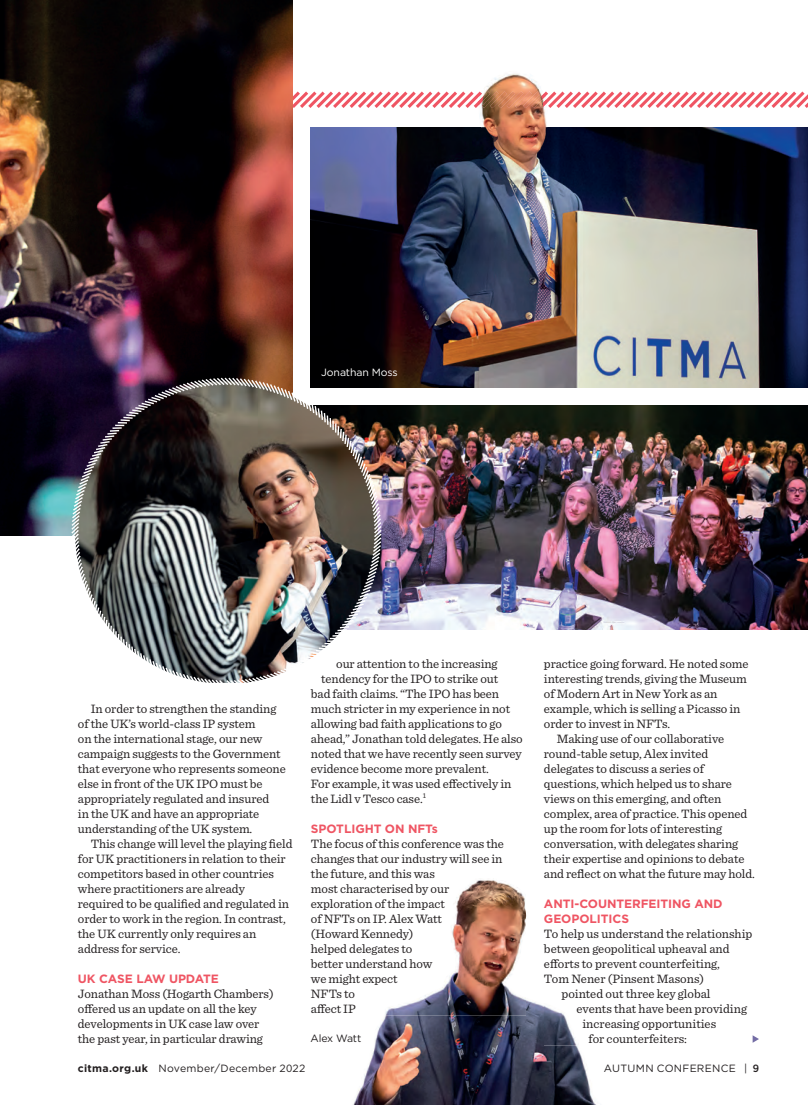
<style>
.page{position:relative;width:808px;height:1105px;background:#fff}
.page>*{position:absolute;margin:0;border:0;box-sizing:border-box;transform-origin:0 0}
.t1{font:12.75px/15px "Sentinel";letter-spacing:-.005em;color:#231f20}
.t2{font:700 12px/15px "Gotham";letter-spacing:-.005em;color:#ef5563}
.t3{font:10.5px "Gotham";letter-spacing:.025em;color:#231f20}
.t4{font:10.5px "Gotham";letter-spacing:-.01em;color:#fff}
.t5{font:10.5px "Gotham";letter-spacing:-.015em;color:#231f20}
.s1{font-weight:700}
.s2{font-weight:500}
</style>
<div class="page">
<svg style="left:293px;top:91px;width:514px;height:17px"></svg>
<img style="left:0;top:0;width:293px;height:535px">
<img style="left:353px;top:998px;width:243px;height:107px">
<img style="left:525px;top:909px;width:2px;height:19px">
<img style="left:383px;top:880px;width:142px;height:135px">
<img style="left:543px;top:1003px;width:36px;height:42px">
<img style="left:311px;top:127px;width:496px;height:260px">
<svg style="left:752px;top:1035px;width:6px;height:7px"></svg>
<img style="left:383px;top:406px;width:424px;height:223px">
<img style="left:70px;top:376px;width:313px;height:307px">
<img style="left:480px;top:73px;width:67px;height:54px">
<img style="left:477px;top:91px;width:69px;height:17px">
<img style="left:481px;top:127px;width:66px;height:23px">
<p class="t4" style="left:321px;top:369px;width:78px">Jonathan Moss</p>
<p class="t1" style="left:78px;top:701px;width:209px;text-indent:13px">In order to strengthen the standing of the UK’s world‑class IP system<br>on the international stage, our new campaign suggests to the Government that everyone who represents someone else in front of the UK IPO must be appropriately regulated and insured<br>in the UK and have an appropriate understanding of the UK system.</p>
<p class="t1" style="left:78px;top:836px;width:216px;text-indent:13px">This change will level the playing field for UK practitioners in relation to their competitors based in other countries where practitioners are already required to be qualified and regulated in order to work in the region. In contrast, the UK currently only requires an address for service.</p>
<p class="t2" style="left:78px;top:972px;width:142px">UK CASE LAW UPDATE</p>
<p class="t1" style="left:78px;top:986px;width:197px">Jonathan Moss (Hogarth Chambers) offered us an update on all the key developments in UK case law over the past year, in particular drawing</p>
<p class="t1" style="left:336px;top:656px;width:163px">our attention to the increasing</p>
<p class="t1" style="left:321px;top:671px;width:178px">tendency for the IPO to strike out</p>
<p class="t1" style="left:311px;top:686px;width:190px">bad faith claims. “The IPO has been</p>
<p class="t1" style="left:311px;top:701px;width:201px">much stricter in my experience in not</p>
<p class="t1" style="left:311px;top:716px;width:192px">allowing bad faith applications to go</p>
<p class="t1" style="left:311px;top:731px;width:213px">ahead,” Jonathan told delegates. He also</p>
<p class="t1" style="left:311px;top:746px;width:212px">noted that we have recently seen survey</p>
<p class="t1" style="left:311px;top:761px;width:179px">evidence become more prevalent.</p>
<p class="t1" style="left:311px;top:776px;width:202px">For example, it was used effectively in</p>
<p class="t1" style="left:311px;top:791px;width:116px">the Lidl v Tesco case.<sup>1</sup></p>
<p class="t2" style="left:311px;top:822px;width:128px">SPOTLIGHT ON NFTs</p>
<p class="t1" style="left:311px;top:836px;width:194px">The focus of this conference was the changes that our industry will see in the future, and this was<br>most characterised by our exploration of the impact<br>of NFTs on IP. Alex Watt<br>(Howard Kennedy)<br>helped delegates to<br>better understand how<br>we might expect<br>NFTs to<br>affect IP</p>
<p class="t5" style="left:310px;top:1035px;width:52px">Alex Watt</p>
<p class="t1" style="left:543px;top:656px;width:206px">practice going forward. He noted some</p>
<p class="t1" style="left:543px;top:671px;width:204px">interesting trends, giving the Museum</p>
<p class="t1" style="left:543px;top:686px;width:175px">of Modern Art in New York as an</p>
<p class="t1" style="left:543px;top:701px;width:198px">example, which is selling a Picasso in</p>
<p class="t1" style="left:543px;top:716px;width:127px">order to invest in NFTs.</p>
<p class="t1" style="left:556px;top:731px;width:169px">Making use of our collaborative</p>
<p class="t1" style="left:543px;top:746px;width:166px">round‑table setup, Alex invited</p>
<p class="t1" style="left:543px;top:761px;width:161px">delegates to discuss a series of</p>
<p class="t1" style="left:543px;top:776px;width:189px">questions, which helped us to share</p>
<p class="t1" style="left:543px;top:791px;width:179px">views on this emerging, and often</p>
<p class="t1" style="left:543px;top:806px;width:205px">complex, area of practice. This opened</p>
<p class="t1" style="left:543px;top:821px;width:179px">up the room for lots of interesting</p>
<p class="t1" style="left:543px;top:836px;width:195px">conversation, with delegates sharing</p>
<p class="t1" style="left:543px;top:851px;width:202px">their expertise and opinions to debate</p>
<p class="t1" style="left:543px;top:866px;width:212px">and reflect on what the future may hold.</p>
<p class="t2" style="left:543px;top:897px;width:180px">ANTI‑COUNTERFEITING AND<br>GEOPOLITICS</p>
<p class="t1" style="left:543px;top:926px;width:210px">To help us understand the relationship</p>
<p class="t1" style="left:543px;top:941px;width:187px">between geopolitical upheaval and</p>
<p class="t1" style="left:543px;top:956px;width:177px">efforts to prevent counterfeiting,</p>
<p class="t1" style="left:543px;top:971px;width:161px">Tom Nener (Pinsent Masons)</p>
<p class="t1" style="left:561px;top:986px;width:150px">pointed out three key global</p>
<p class="t1" style="left:576px;top:1001px;width:172px">events that have been providing</p>
<p class="t1" style="left:582px;top:1016px;width:135px">increasing opportunities</p>
<p class="t1" style="left:588px;top:1031px;width:100px">for counterfeiters:</p>
<p class="t3" style="left:78px;top:1064px;width:229px"><span class="s1">citma.org.uk</span> November/December 2022</p>
<p class="t3" style="left:603px;top:1064px;width:156px">AUTUMN CONFERENCE | <span class="s2">9</span></p>
</div>
